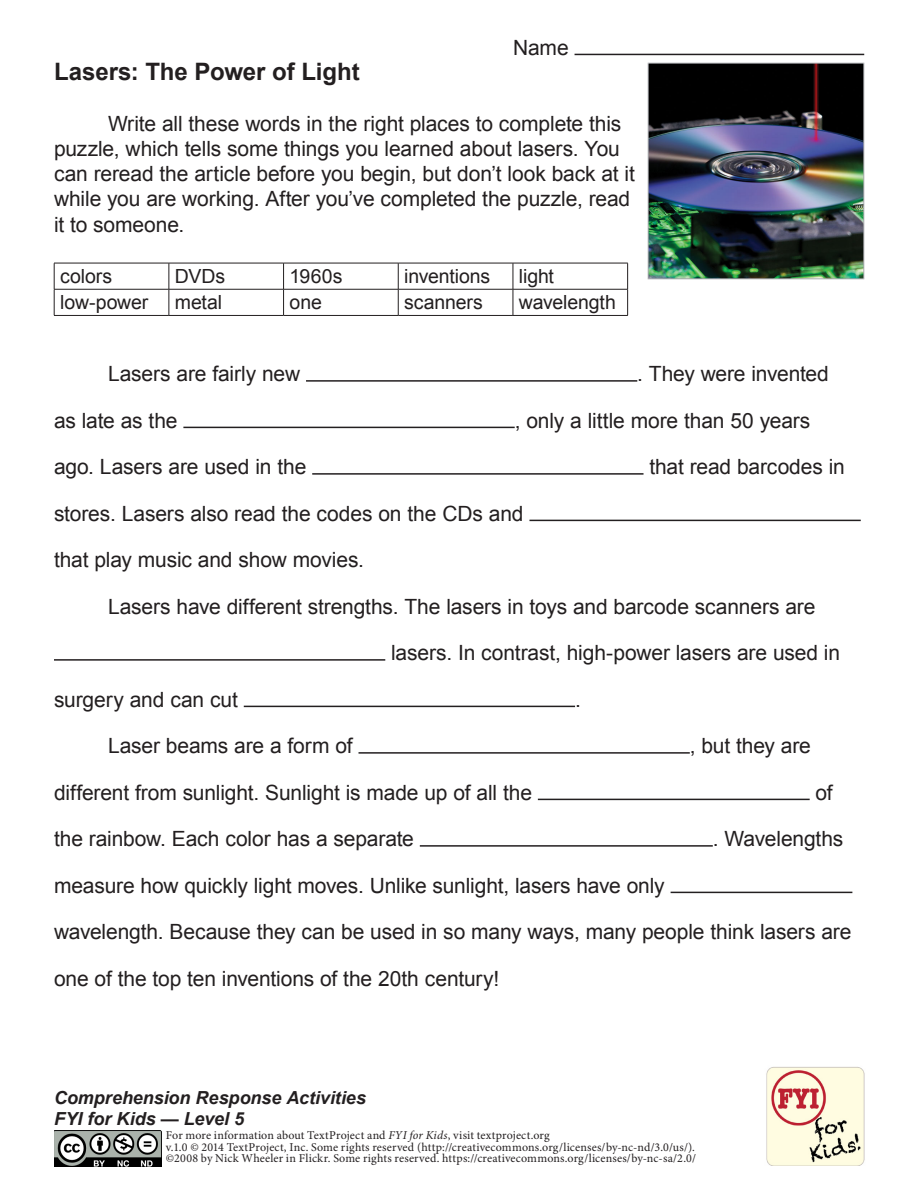
<style>
.page{position:relative;width:918px;height:1188px;background:#fff}
.page>*{position:absolute;margin:0;border:0;box-sizing:border-box;transform-origin:0 0}
.FYI_title{font:700 24px "Arial";letter-spacing:-.005em;color:#231f20}
.fill_in_the_blank{font:21px "Arial";letter-spacing:-.005em;color:#231f20}
.fill_in_blank_no_ind{font:21px "Arial";letter-spacing:-.005em;color:#231f20}
.main_text{font:21px/25.2px "Arial";letter-spacing:-.005em;color:#231f20}
.table_text{font:19.5px "Arial";letter-spacing:-.005em;color:#231f20}
.t1{font:italic 700 18px/21.6px "Arial";color:#231f20}
.copyright{font:12px/12px "Minion Pro";letter-spacing:.01em;color:#231f20}
.s1{font-style:italic}
</style>
<div class="page">
<img style="left:54px;top:1131px;width:108px;height:36px">
<img style="left:766px;top:1067px;width:99px;height:99px">
<hr style="left:575px;top:54px;width:289px;height:1px;background:#231f20">
<hr style="left:54px;top:263px;width:115px;height:1px;background:#231f20">
<hr style="left:169px;top:263px;width:115px;height:1px;background:#231f20">
<hr style="left:284px;top:263px;width:114px;height:1px;background:#231f20">
<hr style="left:398px;top:263px;width:115px;height:1px;background:#231f20">
<hr style="left:513px;top:263px;width:115px;height:1px;background:#231f20">
<hr style="left:54px;top:289px;width:115px;height:1px;background:#231f20">
<svg style="left:54px;top:263px;width:1px;height:52px"></svg>
<hr style="left:169px;top:289px;width:115px;height:1px;background:#231f20">
<svg style="left:169px;top:263px;width:1px;height:52px"></svg>
<hr style="left:284px;top:289px;width:114px;height:1px;background:#231f20">
<svg style="left:283px;top:263px;width:1px;height:52px"></svg>
<hr style="left:398px;top:289px;width:115px;height:1px;background:#231f20">
<svg style="left:398px;top:263px;width:1px;height:52px"></svg>
<hr style="left:513px;top:289px;width:115px;height:1px;background:#231f20">
<svg style="left:513px;top:263px;width:1px;height:52px"></svg>
<svg style="left:627px;top:263px;width:1px;height:52px"></svg>
<hr style="left:54px;top:315px;width:115px;height:1px;background:#231f20">
<hr style="left:169px;top:315px;width:115px;height:1px;background:#231f20">
<hr style="left:284px;top:315px;width:114px;height:1px;background:#231f20">
<hr style="left:398px;top:315px;width:115px;height:1px;background:#231f20">
<hr style="left:513px;top:315px;width:115px;height:1px;background:#231f20">
<hr style="left:306px;top:380px;width:331px;height:2px;background:#231f20">
<hr style="left:183px;top:427px;width:332px;height:1px;background:#231f20">
<hr style="left:312px;top:473px;width:332px;height:2px;background:#231f20">
<hr style="left:529px;top:520px;width:332px;height:1px;background:#231f20">
<hr style="left:54px;top:659px;width:331px;height:2px;background:#231f20">
<hr style="left:244px;top:706px;width:331px;height:1px;background:#231f20">
<hr style="left:359px;top:752px;width:331px;height:2px;background:#231f20">
<hr style="left:538px;top:799px;width:272px;height:1px;background:#231f20">
<hr style="left:420px;top:845px;width:293px;height:2px;background:#231f20">
<hr style="left:671px;top:892px;width:181px;height:1px;background:#231f20">
<img style="left:650px;top:65px;width:212px;height:212px">
<div style="left:648px;top:63px;width:216px;height:216px;border:1px solid #a8a9ad"></div>
<p class="main_text" style="left:513px;top:35px;width:57px">Name</p>
<p class="FYI_title" style="left:54px;top:56px;width:307px">Lasers: The Power of Light</p>
<p class="main_text" style="left:54px;top:111px;width:582px;text-indent:54px">Write all these words in the right places to complete this puzzle, which tells some things you learned about lasers. You can reread the article before you begin, but don’t look back at it while you are working. After you’ve completed the puzzle, read it to someone.</p>
<p class="table_text" style="left:60px;top:264px;width:54px">colors</p>
<p class="table_text" style="left:175px;top:264px;width:52px">DVDs</p>
<p class="table_text" style="left:290px;top:264px;width:54px">1960s</p>
<p class="table_text" style="left:404px;top:264px;width:88px">inventions</p>
<p class="table_text" style="left:519px;top:264px;width:37px">light</p>
<p class="table_text" style="left:60px;top:290px;width:90px">low-power</p>
<p class="table_text" style="left:175px;top:290px;width:49px">metal</p>
<p class="table_text" style="left:290px;top:290px;width:34px">one</p>
<p class="table_text" style="left:404px;top:290px;width:80px">scanners</p>
<p class="table_text" style="left:519px;top:290px;width:98px">wavelength</p>
<p class="fill_in_the_blank" style="left:108px;top:360px;width:194px">Lasers are fairly new</p>
<p class="fill_in_the_blank" style="left:637px;top:360px;width:193px">. They were invented</p>
<p class="fill_in_the_blank" style="left:54px;top:407px;width:125px">as late as the</p>
<p class="fill_in_the_blank" style="left:515px;top:407px;width:297px">, only a little more than 50 years</p>
<p class="fill_in_the_blank" style="left:54px;top:453px;width:254px">ago. Lasers are used in the</p>
<p class="fill_in_the_blank" style="left:649px;top:453px;width:197px">that read barcodes in</p>
<p class="fill_in_the_blank" style="left:54px;top:500px;width:471px">stores. Lasers also read the codes on the CDs and</p>
<p class="fill_in_the_blank" style="left:54px;top:546px;width:312px">that play music and show movies.</p>
<p class="fill_in_the_blank" style="left:108px;top:593px;width:709px">Lasers have different strengths. The lasers in toys and barcode scanners are</p>
<p class="fill_in_the_blank" style="left:391px;top:639px;width:451px">lasers. In contrast, high-power lasers are used in</p>
<p class="fill_in_the_blank" style="left:54px;top:686px;width:185px">surgery and can cut</p>
<p class="fill_in_the_blank" style="left:575px;top:686px;width:7px">.</p>
<p class="fill_in_the_blank" style="left:108px;top:732px;width:246px">Laser beams are a form of</p>
<p class="fill_in_the_blank" style="left:690px;top:732px;width:123px">, but they are</p>
<p class="fill_in_blank_no_ind" style="left:54px;top:779px;width:480px">different from sunlight. Sunlight is made up of all the</p>
<p class="fill_in_blank_no_ind" style="left:816px;top:779px;width:19px">of</p>
<p class="fill_in_blank_no_ind" style="left:54px;top:825px;width:361px">the rainbow. Each color has a separate</p>
<p class="fill_in_blank_no_ind" style="left:713px;top:825px;width:132px">. Wavelengths</p>
<p class="fill_in_blank_no_ind" style="left:54px;top:872px;width:612px">measure how quickly light moves. Unlike sunlight, lasers have only</p>
<p class="fill_in_blank_no_ind" style="left:54px;top:918px;width:799px">wavelength. Because they can be used in so many ways, many people think lasers are</p>
<p class="fill_in_blank_no_ind" style="left:54px;top:965px;width:447px">one of the top ten inventions of the 20th century!</p>
<p class="t1" style="left:54px;top:1087px;width:314px">Comprehension Response Activities<br>FYI for Kids — Level 5</p>
<p class="copyright" style="left:166px;top:1130px;width:530px">For more information about TextProject and <span class="s1">FYI for Kids</span>, visit textproject.org<br>v.1.0 © 2014 TextProject, Inc. Some rights reserved (http://creativecommons.org/licenses/by-nc-nd/3.0/us/).</p>
<p class="copyright" style="left:166px;top:1153px;width:532px">©2008 by Nick Wheeler in Flickr. Some rights reserved. https://creativecommons.org/licenses/by-nc-sa/2.0/</p>
</div>
